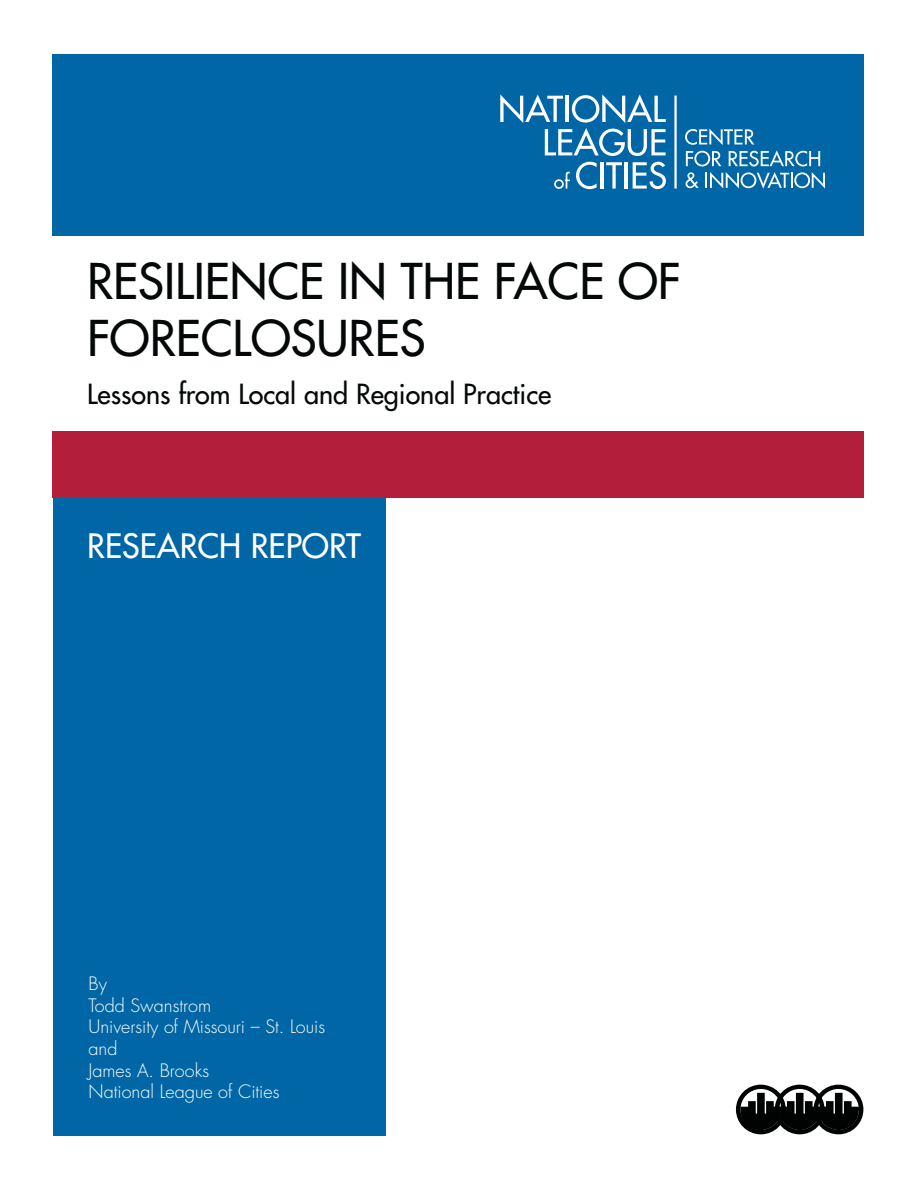
<style>
.page{position:relative;width:918px;height:1188px;background:#fff}
.page>*{position:absolute;margin:0;border:0;box-sizing:border-box;transform-origin:0 0}
.t1{font:48px/57.6px "Futura";color:#040809}
.t2{font:32.7px "Futura";color:#fff}
.t3{font:27px "Futura";color:#040809}
.t4{font:300 18px/21.6px "Futura";color:#fff}
</style>
<div class="page">
<div style="left:53px;top:54px;width:332px;height:1081px;background:#0066a5"></div>
<div style="left:46px;top:234px;width:818px;height:263px;background:#fff"></div>
<div style="left:53px;top:54px;width:811px;height:182px;background:#0066a5"></div>
<svg style="left:500px;top:94px;width:166px;height:62px"></svg>
<svg style="left:554px;top:172px;width:16px;height:17px"></svg>
<svg style="left:576px;top:162px;width:21px;height:27px"></svg>
<hr style="left:600px;top:162px;width:4px;height:27px;background:#fff">
<svg style="left:606px;top:162px;width:16px;height:27px"></svg>
<hr style="left:624px;top:162px;width:4px;height:27px;background:#fff">
<svg style="left:633px;top:162px;width:33px;height:27px"></svg>
<hr style="left:674px;top:96px;width:3px;height:93px;background:#fff">
<svg style="left:685px;top:129px;width:135px;height:37px"></svg>
<svg style="left:686px;top:172px;width:13px;height:16px"></svg>
<svg style="left:705px;top:172px;width:120px;height:17px"></svg>
<div style="left:53px;top:431px;width:811px;height:66px;background:#b31e3b"></div>
<svg style="left:736px;top:1085px;width:127px;height:49px"></svg>
<h1 class="t1" style="left:87px;top:256px;width:595px">RESILIENCE IN THE FACE OF<br>FORECLOSURES</h1>
<h3 class="t3" style="left:87px;top:380px;width:466px">Lessons from Local and Regional Practice</h3>
<h2 class="t2" style="left:87px;top:529px;width:275px">RESEARCH REPORT</h2>
<p class="t4" style="left:89px;top:974px;width:238px">By<br>Todd Swanstrom<br>University of Missouri – St. Louis and<br>James A. Brooks<br>National League of Cities</p>
</div>
